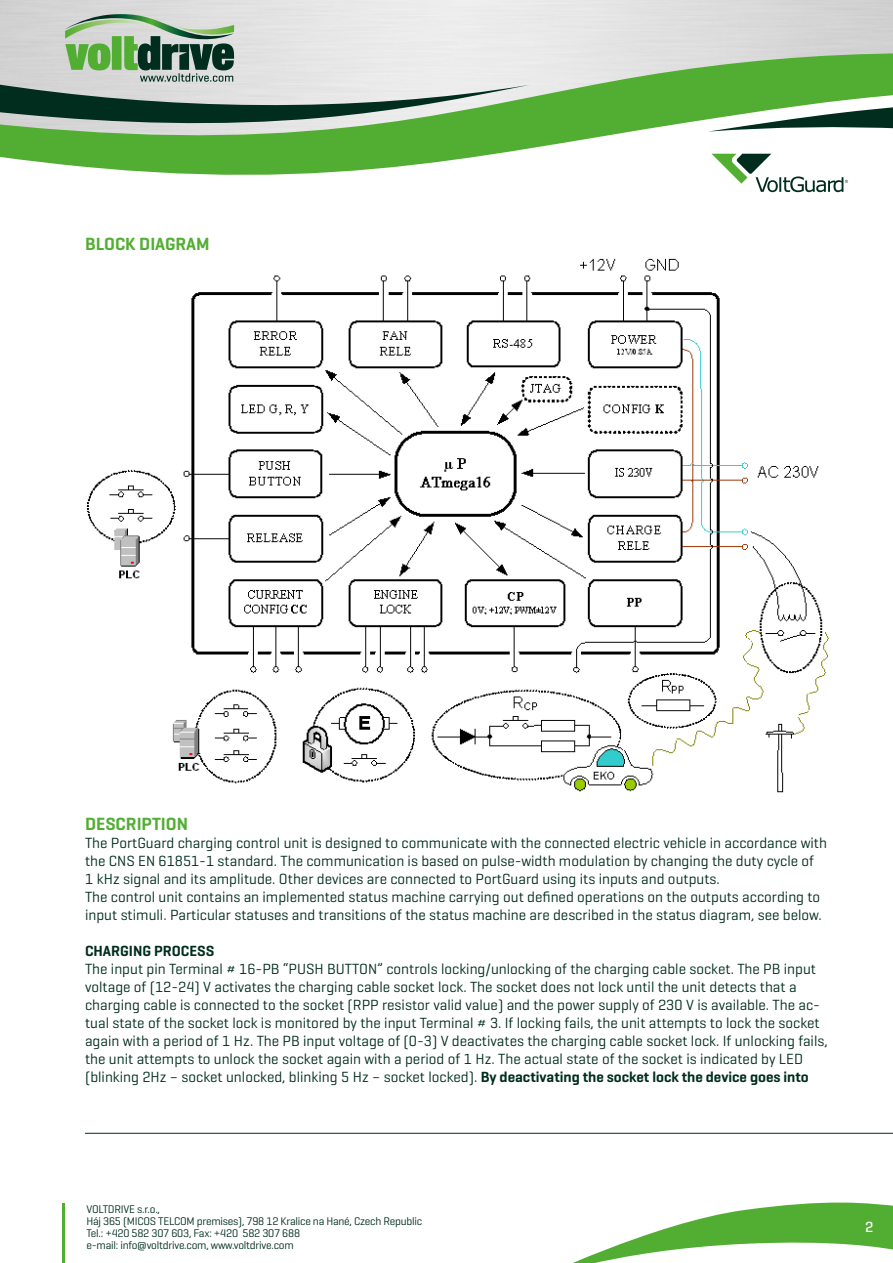
<style>
.page{position:relative;width:893px;height:1263px;background:#fff}
.page>*{position:absolute;margin:0;border:0;box-sizing:border-box;transform-origin:0 0}
.t1{font:600 18px "Geogrotesque";color:#52ae32}
.t2{font:15px/18px "Geogrotesque";color:#002d1d}
.t3{font:600 15px "Geogrotesque";color:#002d1d}
.t4{font:500 15px "Geogrotesque";color:#fff}
.t5{font:11.25px/12px "Geogrotesque";letter-spacing:-.02em;color:#002d1d}
.s1{font-weight:600}
</style>
<div class="page">
<svg style="left:0;top:53px;width:893px;height:122px;fill:#52ae32"></svg>
<svg style="left:0;top:14px;width:530px;height:113px;background:#aebeb1"></svg>
<hr style="left:63px;top:1204px;width:2px;height:59px;background:#52ae32">
<svg style="left:573px;top:1202px;width:320px;height:61px"></svg>
<hr style="left:85px;top:1133px;width:808px;height:1px;background:#002d1d">
<img style="left:86px;top:258px;width:743px;height:535px">
<svg style="left:711px;top:154px;width:137px;height:38px"></svg>
<p class="t1" style="left:85px;top:232px;width:126px">BLOCK DIAGRAM</p>
<p class="t1" style="left:85px;top:813px;width:104px">DESCRIPTION</p>
<p class="t2" style="left:85px;top:834px;width:743px">The PortGuard charging control unit is designed to communicate with the connected electric vehicle in accordance with the CNS EN 61851-1 standard. The communication is based on pulse-width modulation by changing the duty cycle of<br>1 kHz signal and its amplitude. Other devices are connected to PortGuard using its inputs and outputs.<br>The control unit contains an implemented status machine carrying out defined operations on the outputs according to input stimuli. Particular statuses and transitions of the status machine are described in the status diagram, see below.</p>
<p class="t3" style="left:85px;top:942px;width:131px">CHARGING PROCESS</p>
<p class="t2" style="left:85px;top:960px;width:744px">The input pin Terminal # 16-PB “PUSH BUTTON” controls locking/unlocking of the charging cable socket. The PB input voltage of (12-24) V activates the charging cable socket lock. The socket does not lock until the unit detects that a charging cable is connected to the socket (RPP resistor valid value) and the power supply of 230 V is available. The ac&shy;tual state of the socket lock is monitored by the input Terminal # 3. If locking fails, the unit attempts to lock the socket again with a period of 1 Hz. The PB input voltage of (0-3) V deactivates the charging cable socket lock. If unlocking fails, the unit attempts to unlock the socket again with a period of 1 Hz. The actual state of the socket is indicated by LED (blinking 2Hz – socket unlocked, blinking 5 Hz – socket locked). <span class="s1">By deactivating the socket lock the device goes into</span></p>
<p class="t5" style="left:86px;top:1202px;width:337px">VOLTDRIVE s.r.o.,<br>Háj 365 (MICOS TELCOM premises), 798 12 Kralice na Hané, Czech Republic Tel.: +420 582 307 603, Fax: +420 582 307 688<br>e-mail: info@voltdrive.com, www.voltdrive.com</p>
<p class="t4" style="left:865px;top:1217px;width:10px">2</p>
</div>
